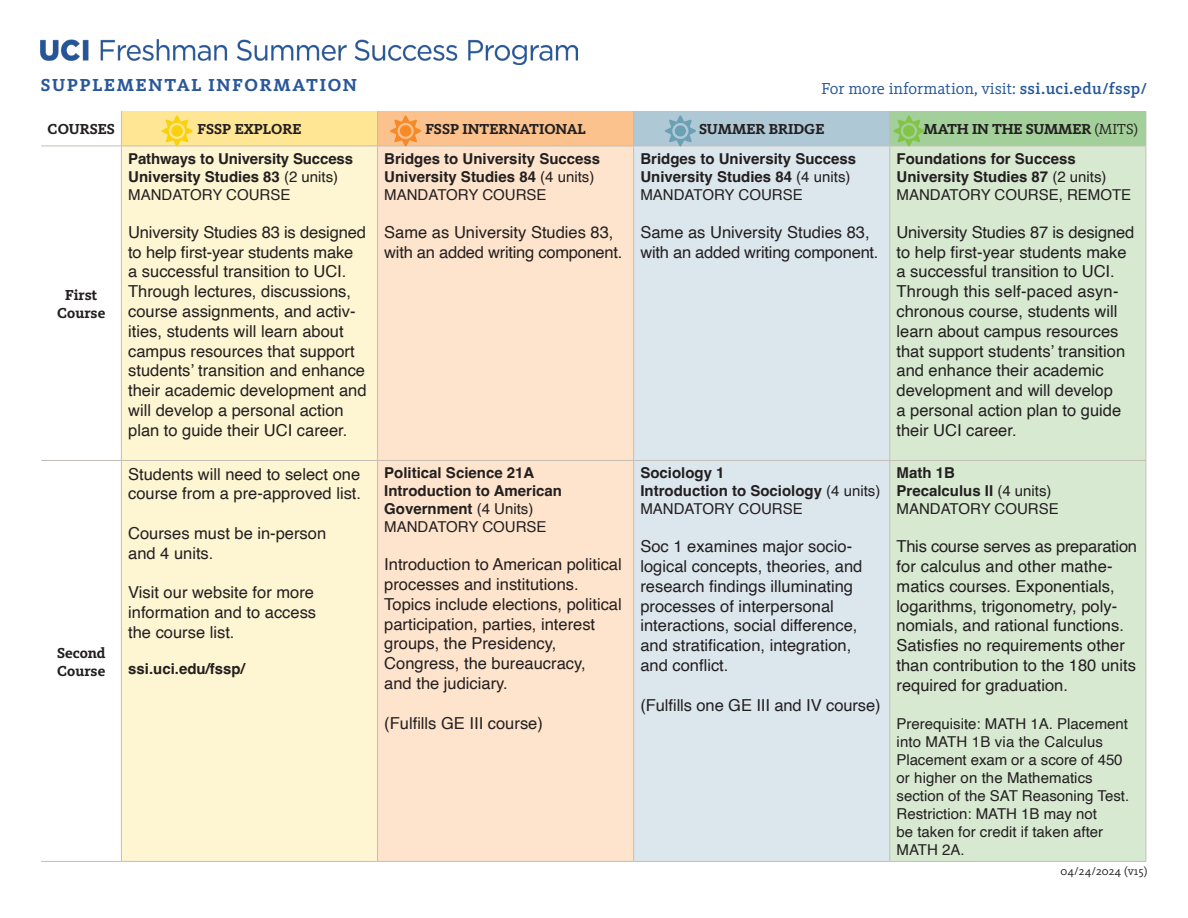
<style>
.page{position:relative;width:1188px;height:918px;background:#fff}
.page>*{position:absolute;margin:0;border:0;box-sizing:border-box;transform-origin:0 0}
.t1{font:700 18px "Kievit Slab OT";letter-spacing:.1em;color:#295799}
.t2{font:16.5px/19.8px "Helvetica";color:#231f20}
.t3{font:16.5px "Kievit Slab OT";color:#245699}
.t4{font:15px/18px "Helvetica";color:#231f20}
.t5{font:700 15px "Helvetica";color:#231f20}
.t6{font:700 15px/18px "Kievit Slab OT";color:#231f20;text-align:center}
.t7{font:12px "Kievit Slab OT";color:#231f20}
.s1{font-weight:500}
.s2{font-weight:400}
.s3{font-weight:700}
</style>
<div class="page">
<div style="left:121px;top:111px;width:257px;height:35px;background:#ffe694"></div>
<div style="left:378px;top:111px;width:256px;height:35px;background:#fcc28d"></div>
<div style="left:634px;top:111px;width:256px;height:35px;background:#afc8d6"></div>
<div style="left:890px;top:111px;width:256px;height:35px;background:#a3cf9a"></div>
<div style="left:122px;top:147px;width:255px;height:714px;background:#fef5d2"></div>
<div style="left:378px;top:147px;width:255px;height:714px;background:#fee4cc"></div>
<div style="left:634px;top:147px;width:255px;height:714px;background:#dce7ed"></div>
<div style="left:890px;top:147px;width:256px;height:714px;background:#d8e9d2"></div>
<hr style="left:121px;top:111px;width:1px;height:35px;background:#c4bdb5">
<hr style="left:377px;top:111px;width:1px;height:35px;background:#c4bdb5">
<hr style="left:633px;top:111px;width:1px;height:35px;background:#c4bdb5">
<hr style="left:889px;top:111px;width:1px;height:35px;background:#c4bdb5">
<hr style="left:1146px;top:111px;width:1px;height:35px;background:#c4bdb5">
<hr style="left:41px;top:146px;width:80px;height:1px;background:#c4bdb5">
<hr style="left:121px;top:146px;width:257px;height:1px;background:#c4bdb5">
<hr style="left:121px;top:146px;width:1px;height:314px;background:#c4bdb5">
<hr style="left:378px;top:146px;width:256px;height:1px;background:#c4bdb5">
<hr style="left:377px;top:146px;width:1px;height:314px;background:#c4bdb5">
<hr style="left:634px;top:146px;width:256px;height:1px;background:#c4bdb5">
<hr style="left:633px;top:146px;width:1px;height:314px;background:#c4bdb5">
<hr style="left:890px;top:146px;width:256px;height:1px;background:#c4bdb5">
<hr style="left:889px;top:146px;width:1px;height:314px;background:#c4bdb5">
<hr style="left:1146px;top:146px;width:1px;height:314px;background:#c4bdb5">
<hr style="left:41px;top:460px;width:80px;height:1px;background:#c4bdb5">
<hr style="left:121px;top:460px;width:257px;height:1px;background:#c4bdb5">
<hr style="left:121px;top:461px;width:1px;height:400px;background:#c4bdb5">
<hr style="left:378px;top:460px;width:256px;height:1px;background:#c4bdb5">
<hr style="left:377px;top:461px;width:1px;height:400px;background:#c4bdb5">
<hr style="left:634px;top:460px;width:256px;height:1px;background:#c4bdb5">
<hr style="left:633px;top:461px;width:1px;height:400px;background:#c4bdb5">
<hr style="left:890px;top:460px;width:256px;height:1px;background:#c4bdb5">
<hr style="left:889px;top:461px;width:1px;height:400px;background:#c4bdb5">
<hr style="left:1146px;top:461px;width:1px;height:400px;background:#c4bdb5">
<hr style="left:41px;top:861px;width:80px;height:1px;background:#c4bdb5">
<hr style="left:121px;top:861px;width:257px;height:1px;background:#c4bdb5">
<hr style="left:378px;top:861px;width:256px;height:1px;background:#c4bdb5">
<hr style="left:634px;top:861px;width:256px;height:1px;background:#c4bdb5">
<hr style="left:890px;top:861px;width:256px;height:1px;background:#c4bdb5">
<svg style="left:665px;top:115px;width:31px;height:32px"></svg>
<div style="left:675px;top:125px;width:11px;height:12px;background:#6ba0b5;border-radius:50%"></div>
<svg style="left:390px;top:115px;width:31px;height:32px"></svg>
<div style="left:400px;top:125px;width:12px;height:12px;background:#f68a29;border-radius:50%"></div>
<svg style="left:161px;top:115px;width:32px;height:32px"></svg>
<div style="left:171px;top:125px;width:12px;height:12px;background:#fbd10e;border-radius:50%"></div>
<svg style="left:893px;top:115px;width:32px;height:32px"></svg>
<div style="left:903px;top:125px;width:12px;height:12px;background:#83c447;border-radius:50%"></div>
<img style="left:40px;top:40px;width:538px;height:25px">
<p class="t1" style="left:41px;top:74px;width:318px">SUPPLEMENTAL INFORMATION</p>
<p class="t3" style="left:821px;top:79px;width:328px">For more information, visit: <span class="s1">ssi.uci.edu/fssp/</span></p>
<p class="t6" style="left:48px;top:120px;width:69px">COURSES</p>
<p class="t6" style="left:198px;top:120px;width:105px">FSSP EXPLORE</p>
<p class="t6" style="left:425px;top:120px;width:162px">FSSP INTERNATIONAL</p>
<p class="t6" style="left:699px;top:120px;width:127px">SUMMER BRIDGE</p>
<p class="t6" style="left:923px;top:120px;width:216px">MATH IN THE SUMMER <span class="s2">(MITS)</span></p>
<p class="t6" style="left:57px;top:286px;width:50px">First<br>Course</p>
<p class="t6" style="left:57px;top:644px;width:50px;text-align:left">Second<br>Course</p>
<p class="t5" style="left:128px;top:149px;width:226px">Pathways to University Success</p>
<p class="t4" style="left:128px;top:168px;width:212px"><span class="s3">University Studies 83</span> (2 units)<br>MANDATORY COURSE</p>
<p class="t2" style="left:128px;top:223px;width:240px">University Studies 83 is designed to help first-year students make a successful transition to UCI.<br>Through lectures, discussions, course assignments, and activ&shy;ities, students will learn about campus resources that support students’ transition and enhance their academic development and will develop a personal action plan to guide their UCI career.</p>
<p class="t2" style="left:128px;top:464px;width:234px">Students will need to select one course from a pre-approved list.</p>
<p class="t2" style="left:128px;top:524px;width:200px">Courses must be in-person</p>
<p class="t2" style="left:128px;top:544px;width:87px">and 4 units.</p>
<p class="t2" style="left:128px;top:583px;width:187px">Visit our website for more</p>
<p class="t2" style="left:128px;top:603px;width:190px">information and to access</p>
<p class="t2" style="left:128px;top:623px;width:108px">the course list.</p>
<p class="t5" style="left:128px;top:660px;width:118px">ssi.uci.edu/fssp/</p>
<p class="t5" style="left:384px;top:149px;width:217px">Bridges to University Success</p>
<p class="t4" style="left:384px;top:168px;width:212px"><span class="s3">University Studies 84</span> (4 units)<br>MANDATORY COURSE</p>
<p class="t2" style="left:384px;top:223px;width:240px">Same as University Studies 83, with an added writing component.</p>
<p class="t5" style="left:384px;top:464px;width:152px">Political Science 21A</p>
<p class="t5" style="left:384px;top:482px;width:179px">Introduction to American</p>
<p class="t5" style="left:384px;top:500px;width:151px">Government <span class="s2">(4 Units)</span></p>
<p class="t4" style="left:384px;top:519px;width:164px">MANDATORY COURSE</p>
<p class="t2" style="left:384px;top:555px;width:239px">Introduction to American political processes and institutions.</p>
<p class="t2" style="left:384px;top:595px;width:239px">Topics include elections, political participation, parties, interest groups, the Presidency,</p>
<p class="t2" style="left:384px;top:654px;width:203px">Congress, the bureaucracy,</p>
<p class="t2" style="left:384px;top:674px;width:125px">and the judiciary.</p>
<p class="t2" style="left:384px;top:713px;width:160px">(Fulfills GE III course)</p>
<p class="t5" style="left:640px;top:149px;width:217px">Bridges to University Success</p>
<p class="t4" style="left:640px;top:168px;width:212px"><span class="s3">University Studies 84</span> (4 units)<br>MANDATORY COURSE</p>
<p class="t2" style="left:640px;top:223px;width:240px">Same as University Studies 83, with an added writing component.</p>
<p class="t5" style="left:640px;top:464px;width:86px">Sociology 1</p>
<p class="t5" style="left:640px;top:482px;width:241px">Introduction to Sociology <span class="s2">(4 units)</span></p>
<p class="t4" style="left:640px;top:501px;width:164px">MANDATORY COURSE</p>
<p class="t2" style="left:640px;top:537px;width:223px">Soc 1 examines major socio&shy;logical concepts, theories, and research findings illuminating processes of interpersonal</p>
<p class="t2" style="left:640px;top:616px;width:219px">interactions, social difference, and stratification, integration, and conflict.</p>
<p class="t2" style="left:640px;top:695px;width:242px">(Fulfills one GE III and IV course)</p>
<p class="t5" style="left:897px;top:149px;width:181px">Foundations for Success</p>
<p class="t4" style="left:897px;top:168px;width:236px"><span class="s3">University Studies 87</span> (2 units)<br>MANDATORY COURSE, REMOTE</p>
<p class="t2" style="left:897px;top:223px;width:239px">University Studies 87 is designed to help first-year students make a successful transition to UCI.<br>Through this self-paced asyn&shy;chronous course, students will learn about campus resources that support students’ transition and enhance their academic development and will develop<br>a personal action plan to guide their UCI career.</p>
<p class="t5" style="left:897px;top:464px;width:60px">Math 1B</p>
<p class="t5" style="left:897px;top:482px;width:157px">Precalculus II <span class="s2">(4 units)</span></p>
<p class="t4" style="left:897px;top:501px;width:164px">MANDATORY COURSE</p>
<p class="t2" style="left:897px;top:537px;width:242px">This course serves as preparation for calculus and other mathe&shy;matics courses. Exponentials, logarithms, trigonometry, poly&shy;nomials, and rational functions.<br>Satisfies no requirements other than contribution to the 180 units required for graduation.</p>
<p class="t4" style="left:897px;top:715px;width:233px">Prerequisite: MATH 1A. Placement into MATH 1B via the Calculus<br>Placement exam or a score of 450 or higher on the Mathematics</p>
<p class="t4" style="left:897px;top:787px;width:234px">section of the SAT Reasoning Test.</p>
<p class="t4" style="left:897px;top:805px;width:202px">Restriction: MATH 1B may not</p>
<p class="t4" style="left:897px;top:823px;width:208px">be taken for credit if taken after<br>MATH 2A.</p>
<p class="t7" style="left:1061px;top:864px;width:88px">04/24/2024 (v15)</p>
</div>
